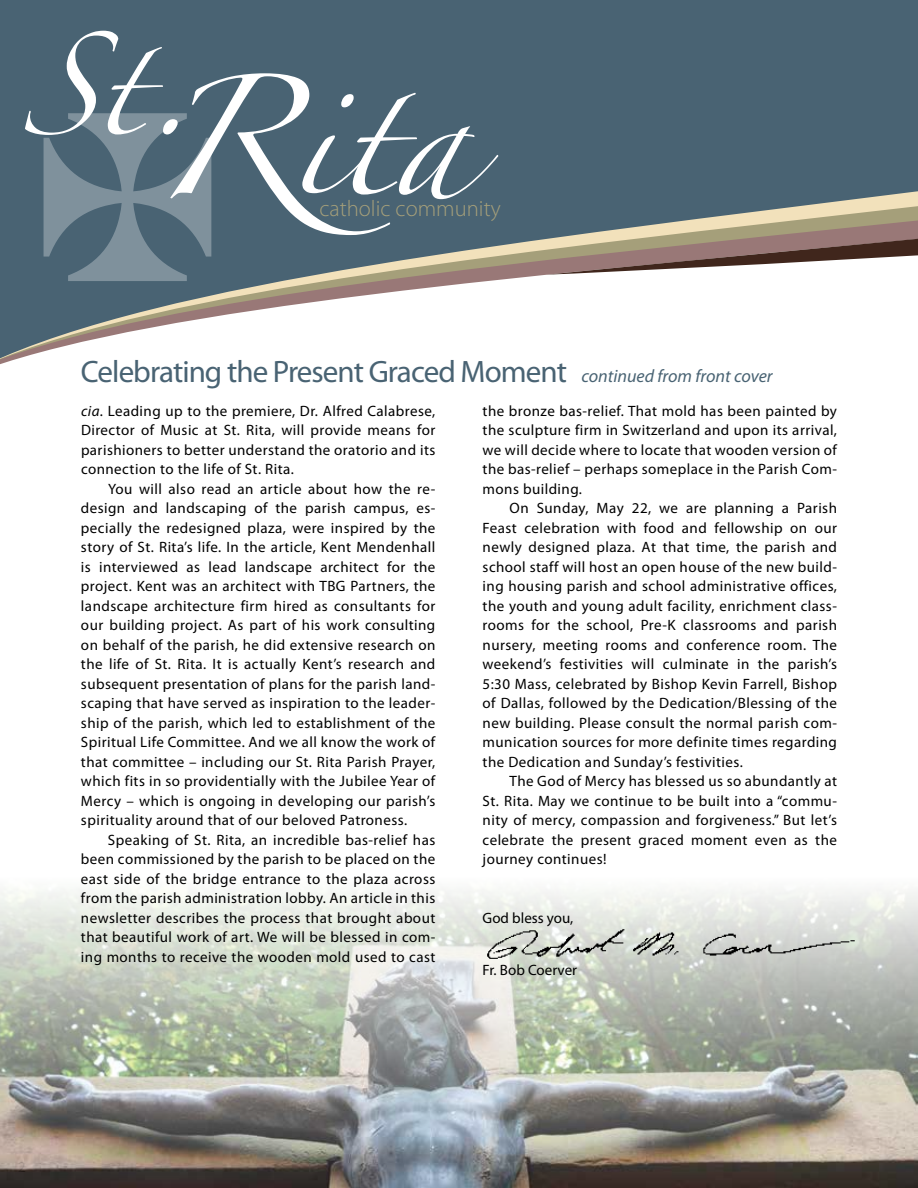
<style>
.page{position:relative;width:918px;height:1188px;background:#fff}
.page>*{position:absolute;margin:0;border:0;box-sizing:border-box;transform-origin:0 0}
.t1{font:108px "Zapfino";color:#fff}
.t2{font:92.85px "Zapfino";color:#fff}
.t3{font:31.05px "Myriad Pro";letter-spacing:-.03em;color:#496373}
.t4{font:300 22.65px "Myriad Pro";color:#a59f7a}
.t5{font:15px/19.5px "Myriad Pro";letter-spacing:.03em;color:#000;text-align:justify}
.t6{font:15px "Myriad Pro";color:#000}
.s1{font-style:italic;font-size:18px}
.s2{font-style:italic}
</style>
<div class="page">
<div style="left:0;top:0;width:918px;height:25px;background:#496373"></div>
<div style="left:0;top:25px;width:918px;height:31px;background:#496373"></div>
<div style="left:0;top:56px;width:918px;height:35px;background:#496373"></div>
<svg style="left:0;top:91px;width:546px;height:273px;fill:#496373"></svg>
<svg style="left:546px;top:91px;width:372px;height:184px;background:#6b777c"></svg>
<img style="left:0;top:889px;width:918px;height:299px">
<img style="left:486px;top:928px;width:371px;height:32px">
<div style="left:43px;top:110px;width:168px;height:171px;background:#496373"></div>
<h2 class="t2" style="left:19px;top:47px;width:177px">St.</h2>
<h1 class="t1" style="left:152px;top:93px;width:319px">Rita</h1>
<h3 class="t4" style="left:319px;top:195px;width:183px">catholic community</h3>
<h3 class="t3" style="left:81px;top:352px;width:693px">Celebrating the Present Graced Moment <span class="s1">continued from front cover</span></h3>
<p class="t5" style="left:81px;top:401px;width:356px"><span class="s2">cia</span>. Leading up to the premiere, Dr. Alfred Calabrese, Director of Music at St. Rita, will provide means for parishioners to better understand the oratorio and its connection to the life of St. Rita.</p>
<p class="t5" style="left:81px;top:479px;width:356px;text-indent:27px">You will also read an article about how the re&shy;design and landscaping of the parish campus, es&shy;pecially the redesigned plaza, were inspired by the story of St. Rita’s life. In the article, Kent Mendenhall is interviewed as lead landscape architect for the project. Kent was an architect with TBG Partners, the landscape architecture firm hired as consultants for our building project. As part of his work consulting on behalf of the parish, he did extensive research on the life of St. Rita. It is actually Kent’s research and subsequent presentation of plans for the parish land&shy;scaping that have served as inspiration to the leader&shy;ship of the parish, which led to establishment of the Spiritual Life Committee. And we all know the work of that committee – including our St. Rita Parish Prayer, which fits in so providentially with the Jubilee Year of Mercy – which is ongoing in developing our parish’s spirituality around that of our beloved Patroness.</p>
<p class="t5" style="left:81px;top:830px;width:356px;text-indent:27px">Speaking of St. Rita, an incredible bas-relief has been commissioned by the parish to be placed on the east side of the bridge entrance to the plaza across from the parish administration lobby. An article in this newsletter describes the process that brought about that beautiful work of art. We will be blessed in com&shy;ing months to receive the wooden mold used to cast</p>
<p class="t5" style="left:483px;top:401px;width:356px">the bronze bas-relief. That mold has been painted by the sculpture firm in Switzerland and upon its arrival, we will decide where to locate that wooden version of the bas-relief – perhaps someplace in the Parish Com&shy;mons building.</p>
<p class="t5" style="left:483px;top:498px;width:356px;text-indent:27px">On Sunday, May 22, we are planning a Parish Feast celebration with food and fellowship on our newly designed plaza. At that time, the parish and school staff will host an open house of the new build&shy;ing housing parish and school administrative offices, the youth and young adult facility, enrichment class&shy;rooms for the school, Pre-K classrooms and parish nursery, meeting rooms and conference room. The weekend’s festivities will culminate in the parish’s 5:30 Mass, celebrated by Bishop Kevin Farrell, Bishop of Dallas, followed by the Dedication/Blessing of the new building. Please consult the normal parish com&shy;munication sources for more definite times regarding the Dedication and Sunday’s festivities.</p>
<p class="t5" style="left:483px;top:771px;width:356px;text-indent:27px">The God of Mercy has blessed us so abundantly at St. Rita. May we continue to be built into a “commu&shy;nity of mercy, compassion and forgiveness.” But let’s celebrate the present graced moment even as the journey continues!</p>
<p class="t6" style="left:483px;top:908px;width:92px">God bless you,</p>
<p class="t6" style="left:483px;top:961px;width:96px">Fr. Bob Coerver</p>
</div>
